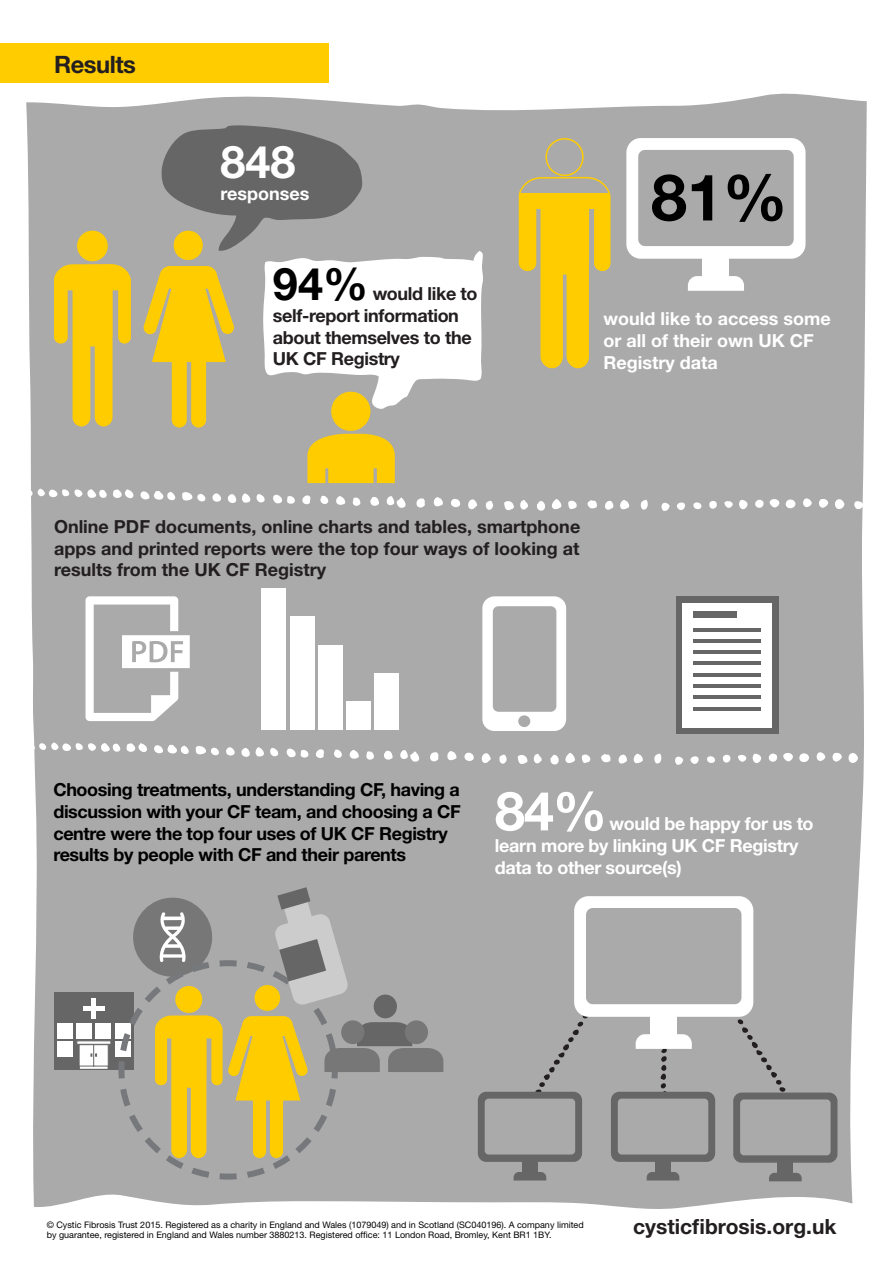
<style>
.page{position:relative;width:893px;height:1263px;background:#fff}
.page>*{position:absolute;margin:0;border:0;box-sizing:border-box;transform-origin:0 0}
.t1{font:700 64.5px "Helvetica Neue LT";color:#000}
.t2{font:700 54px "Helvetica Neue LT";color:#fff}
.t3{font:700 45px "Helvetica Neue LT";color:#fff}
.t4{font:700 45px "Helvetica Neue LT";color:#000}
.Heading_1{font:700 24px "Helvetica Neue LT";letter-spacing:-.02em;color:#231f20}
.t5{font:700 21px "Helvetica Neue LT";color:#231f20}
.t6{font:700 18px/21.6px "Helvetica Neue LT";letter-spacing:-.02em;color:#231f20}
.t7{font:700 18px/21.6px "Helvetica Neue LT";letter-spacing:-.02em;color:#000}
.t8{font:700 18px/21.6px "Helvetica Neue LT";letter-spacing:-.02em;color:#fff}
.t9{font:700 18px/21.6px "Helvetica Neue LT";color:#fff}
.t10{font:9px/10.8px "Helvetica Neue LT";color:#000}
</style>
<div class="page">
<div style="left:0;top:44px;width:329px;height:39px;background:#fc0"></div>
<div style="left:26px;top:93px;width:841px;height:1116px;background:#aaa"></div>
<svg style="left:54px;top:264px;width:77px;height:162px;background:#e2c039"></svg>
<div style="left:77px;top:231px;width:31px;height:30px;background:#fc0;border-radius:50%"></div>
<svg style="left:626px;top:138px;width:179px;height:121px"></svg>
<svg style="left:688px;top:276px;width:56px;height:15px"></svg>
<div style="left:703px;top:253px;width:26px;height:27px;background:#fff"></div>
<div style="left:545px;top:138px;width:39px;height:38px;border:2px solid #fc0;border-radius:50%"></div>
<svg style="left:518px;top:176px;width:93px;height:192px;background:#debe41"></svg>
<svg style="left:143px;top:125px;width:342px;height:358px"></svg>
<svg style="left:26px;top:487px;width:81px;height:14px"></svg>
<svg style="left:113px;top:489px;width:63px;height:13px"></svg>
<svg style="left:182px;top:490px;width:24px;height:13px"></svg>
<svg style="left:212px;top:492px;width:53px;height:13px"></svg>
<svg style="left:271px;top:493px;width:39px;height:12px"></svg>
<svg style="left:320px;top:494px;width:9px;height:12px"></svg>
<svg style="left:335px;top:496px;width:10px;height:10px"></svg>
<svg style="left:370px;top:496px;width:9px;height:11px"></svg>
<svg style="left:352px;top:496px;width:8px;height:11px"></svg>
<svg style="left:385px;top:495px;width:23px;height:13px"></svg>
<svg style="left:432px;top:496px;width:11px;height:11px"></svg>
<svg style="left:415px;top:498px;width:10px;height:10px"></svg>
<svg style="left:449px;top:496px;width:28px;height:14px"></svg>
<svg style="left:485px;top:500px;width:8px;height:10px"></svg>
<svg style="left:504px;top:499px;width:24px;height:12px"></svg>
<svg style="left:536px;top:498px;width:42px;height:14px"></svg>
<svg style="left:587px;top:500px;width:10px;height:9px"></svg>
<svg style="left:603px;top:500px;width:27px;height:10px"></svg>
<svg style="left:640px;top:500px;width:9px;height:10px"></svg>
<svg style="left:709px;top:500px;width:9px;height:11px"></svg>
<svg style="left:754px;top:498px;width:25px;height:11px"></svg>
<svg style="left:661px;top:501px;width:25px;height:13px"></svg>
<svg style="left:724px;top:500px;width:24px;height:10px"></svg>
<svg style="left:693px;top:500px;width:9px;height:11px"></svg>
<svg style="left:785px;top:499px;width:10px;height:11px"></svg>
<svg style="left:802px;top:498px;width:26px;height:10px"></svg>
<svg style="left:834px;top:498px;width:10px;height:11px"></svg>
<svg style="left:853px;top:501px;width:10px;height:8px"></svg>
<svg style="left:86px;top:596px;width:104px;height:125px"></svg>
<div style="left:374px;top:673px;width:25px;height:57px;background:#fff"></div>
<div style="left:346px;top:702px;width:25px;height:28px;background:#fff"></div>
<div style="left:318px;top:645px;width:24px;height:85px;background:#fff"></div>
<div style="left:290px;top:616px;width:24px;height:114px;background:#fff"></div>
<div style="left:262px;top:588px;width:24px;height:142px;background:#fff"></div>
<svg style="left:482px;top:596px;width:84px;height:135px"></svg>
<div style="left:676px;top:596px;width:103px;height:138px;background:#666"></div>
<div style="left:682px;top:603px;width:90px;height:124px;background:#fff"></div>
<div style="left:693px;top:611px;width:44px;height:6px;background:#666"></div>
<hr style="left:693px;top:628px;width:68px;height:3px;background:#666">
<hr style="left:693px;top:639px;width:68px;height:3px;background:#666">
<hr style="left:693px;top:650px;width:68px;height:4px;background:#666">
<hr style="left:693px;top:661px;width:68px;height:4px;background:#666">
<hr style="left:693px;top:673px;width:68px;height:4px;background:#666">
<hr style="left:693px;top:684px;width:68px;height:4px;background:#666">
<hr style="left:693px;top:695px;width:68px;height:4px;background:#666">
<hr style="left:693px;top:707px;width:68px;height:3px;background:#666">
<svg style="left:26px;top:741px;width:94px;height:14px"></svg>
<svg style="left:126px;top:742px;width:63px;height:14px"></svg>
<svg style="left:195px;top:744px;width:24px;height:13px"></svg>
<svg style="left:225px;top:746px;width:53px;height:13px"></svg>
<svg style="left:315px;top:746px;width:9px;height:13px"></svg>
<svg style="left:285px;top:748px;width:24px;height:10px"></svg>
<svg style="left:334px;top:748px;width:9px;height:11px"></svg>
<svg style="left:349px;top:750px;width:10px;height:10px"></svg>
<svg style="left:366px;top:750px;width:8px;height:11px"></svg>
<svg style="left:383px;top:749px;width:38px;height:13px"></svg>
<svg style="left:446px;top:750px;width:11px;height:11px"></svg>
<svg style="left:429px;top:752px;width:9px;height:9px"></svg>
<svg style="left:463px;top:750px;width:28px;height:14px"></svg>
<svg style="left:499px;top:754px;width:8px;height:10px"></svg>
<svg style="left:518px;top:753px;width:24px;height:12px"></svg>
<svg style="left:550px;top:752px;width:42px;height:14px"></svg>
<svg style="left:600px;top:754px;width:11px;height:9px"></svg>
<svg style="left:617px;top:753px;width:26px;height:11px"></svg>
<svg style="left:654px;top:754px;width:9px;height:10px"></svg>
<svg style="left:722px;top:754px;width:10px;height:11px"></svg>
<svg style="left:768px;top:752px;width:25px;height:10px"></svg>
<svg style="left:674px;top:755px;width:26px;height:12px"></svg>
<svg style="left:815px;top:752px;width:10px;height:9px"></svg>
<svg style="left:738px;top:753px;width:24px;height:10px"></svg>
<svg style="left:707px;top:754px;width:9px;height:10px"></svg>
<svg style="left:799px;top:753px;width:10px;height:11px"></svg>
<svg style="left:831px;top:752px;width:27px;height:11px"></svg>
<div style="left:54px;top:993px;width:79px;height:77px;background:#666"></div>
<div style="left:91px;top:998px;width:5px;height:21px;background:#fff"></div>
<div style="left:83px;top:1006px;width:21px;height:5px;background:#fff"></div>
<div style="left:57px;top:1023px;width:16px;height:15px;background:#fff"></div>
<div style="left:76px;top:1023px;width:16px;height:15px;background:#fff"></div>
<div style="left:95px;top:1023px;width:16px;height:15px;background:#fff"></div>
<div style="left:57px;top:1041px;width:16px;height:15px;background:#fff"></div>
<hr style="left:77px;top:1041px;width:34px;height:3px;background:#fff">
<div style="left:79px;top:1044px;width:30px;height:26px;background:#fff;border:1px solid #666"></div>
<div style="left:79px;top:1066px;width:30px;height:4px;border:1px solid #666"></div>
<svg style="left:91px;top:1044px;width:6px;height:22px"></svg>
<svg style="left:116px;top:887px;width:327px;height:295px;background:#b0a98b"></svg>
<svg style="left:514px;top:1172px;width:32px;height:8px"></svg>
<div style="left:522px;top:1158px;width:16px;height:16px;background:#666"></div>
<svg style="left:647px;top:1172px;width:32px;height:8px"></svg>
<div style="left:655px;top:1158px;width:16px;height:16px;background:#666"></div>
<svg style="left:478px;top:896px;width:359px;height:267px;background:#ababab"></svg>
<svg style="left:769px;top:1173px;width:33px;height:8px"></svg>
<div style="left:778px;top:1159px;width:15px;height:16px;background:#666"></div>
<p class="Heading_1" style="left:54px;top:49px;width:84px">Results</p>
<p class="t3" style="left:220px;top:134px;width:77px">848</p>
<p class="t9" style="left:220px;top:182px;width:91px">responses</p>
<p class="t4" style="left:273px;top:256px;width:97px">94%</p>
<p class="t6" style="left:273px;top:283px;width:206px;text-indent:100px">would like to self-report information about themselves to the<br>UK CF Registry</p>
<p class="t1" style="left:651px;top:158px;width:138px">81%</p>
<p class="t9" style="left:603px;top:308px;width:229px">would like to access some or all of their own UK CF<br>Registry data</p>
<p class="t6" style="left:54px;top:515px;width:528px;text-align:justify">Online PDF documents, online charts and tables, smartphone apps and printed reports were the top four ways of looking at results from the UK CF Registry</p>
<p class="t7" style="left:53px;top:779px;width:409px">Choosing treatments, understanding CF, having a discussion with your CF team, and choosing a CF centre were the top four uses of UK CF Registry results by people with CF and their parents</p>
<p class="t2" style="left:495px;top:778px;width:113px">84%</p>
<p class="t8" style="left:495px;top:813px;width:320px;text-indent:115px">would be happy for us to learn more by linking UK CF Registry data to other source(s)</p>
<p class="t10" style="left:47px;top:1219px;width:538px">© Cystic Fibrosis Trust 2015. Registered as a charity in England and Wales (1079049) and in Scotland (SC040196). A company limited by guarantee, registered in England and Wales number 3880213. Registered office: 11 London Road, Bromley, Kent BR1 1BY.</p>
<p class="t5" style="left:633px;top:1214px;width:205px">cysticfibrosis.org.uk</p>
</div>
